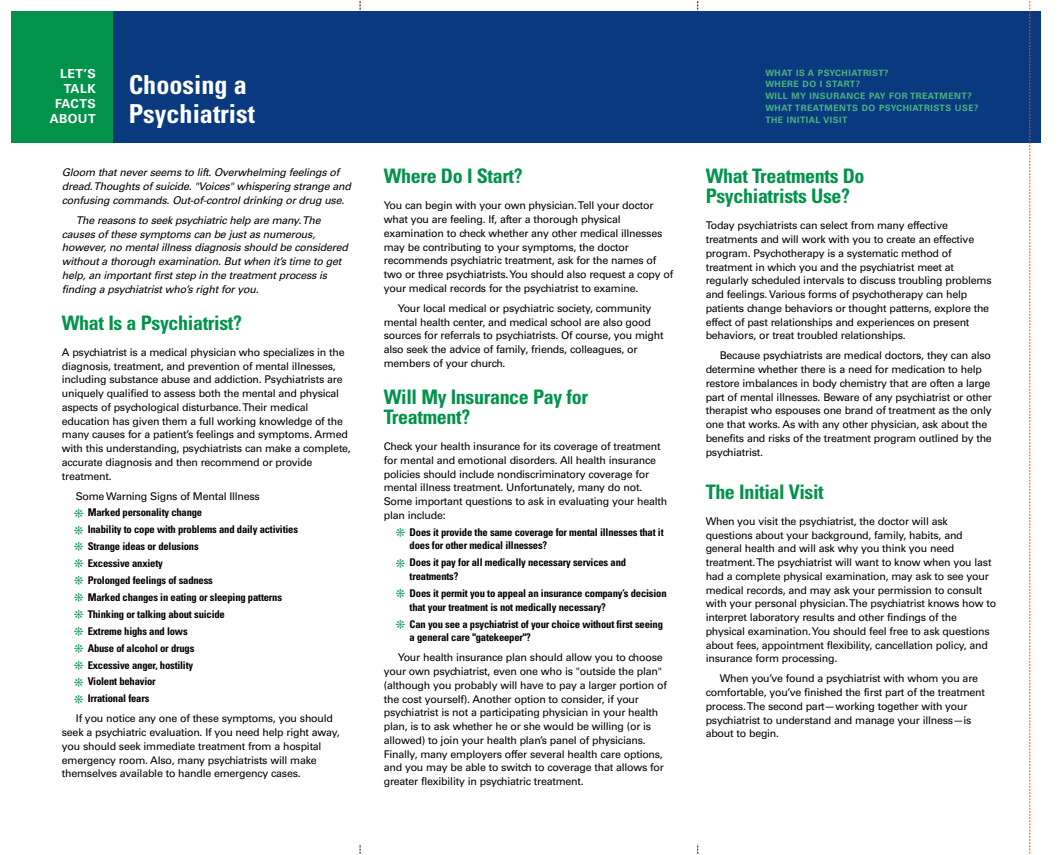
<style>
.page{position:relative;width:1058px;height:855px;background:#fff}
.page>*{position:absolute;margin:0;border:0;box-sizing:border-box;transform-origin:0 0}
.t1{font:700 condensed 26.12px/29.4px "Univers";color:#fff}
.t2{font:700 condensed 20px/20px "Univers";letter-spacing:-.02em;color:#009349}
.t3{font:700 12.5px/15px "Univers";letter-spacing:.03em;color:#fff;text-align:right}
.t4{font:10.62px/13.8px "Univers";letter-spacing:-.02em;color:#000}
.t5{font:700 condensed 10.62px/13.8px "Univers";letter-spacing:-.02em;color:#000}
.t6{font:italic 10.62px/13.8px "Univers";letter-spacing:-.02em;color:#000}
.t7{font:700 8.75px/11.9px "Univers";letter-spacing:.055em;color:#4db47f}
.s1{color:#009349}
.s2{font-weight:700;font-stretch:condensed}
</style>
<div class="page">
<svg style="left:360px;top:1px;width:1px;height:853px"></svg>
<div style="left:349px;top:11px;width:22px;height:833px;background:#fff"></div>
<svg style="left:697px;top:0;width:1px;height:854px"></svg>
<div style="left:686px;top:11px;width:23px;height:833px;background:#fff"></div>
<div style="left:22px;top:11px;width:1019px;height:132px;background:#093a7f"></div>
<div style="left:11px;top:11px;width:101px;height:132px;background:#009349"></div>
<svg style="left:1029px;top:1px;width:1px;height:854px"></svg>
<p class="t3" style="left:50px;top:67px;width:47px">LET’S<br>TALK<br>FACTS<br>ABOUT</p>
<p class="t7" style="left:765px;top:67px;width:215px">WHAT IS A PSYCHIATRIST?<br>WHERE DO I START?<br>WILL MY INSURANCE PAY FOR TREATMENT?<br>WHAT TREATMENTS DO PSYCHIATRISTS USE?<br>THE INITIAL VISIT</p>
<h1 class="t1" style="left:129px;top:72px;width:128px">Choosing a<br>Psychiatrist</h1>
<p class="t6" style="left:62px;top:167px;width:290px">Gloom that never seems to lift. Overwhelming feelings of dread. Thoughts of suicide. "Voices" whispering strange and confusing commands. Out-of-control drinking or drug use.</p>
<p class="t6" style="left:62px;top:214px;width:287px;text-indent:14px">The reasons to seek psychiatric help are many. The causes of these symptoms can be just as numerous, however, no mental illness diagnosis should be considered without a thorough examination. But when it’s time to get help, an important first step in the treatment process is finding a psychiatrist who’s right for you.</p>
<h2 class="t2" style="left:62px;top:314px;width:182px">What Is a Psychiatrist?</h2>
<p class="t4" style="left:62px;top:346px;width:290px">A psychiatrist is a medical physician who specializes in the diagnosis, treatment, and prevention of mental illnesses, including substance abuse and addiction. Psychiatrists are uniquely qualified to assess both the mental and physical aspects of psychological disturbance. Their medical education has given them a full working knowledge of the many causes for a patient’s feelings and symptoms. Armed with this understanding, psychiatrists can make a complete, accurate diagnosis and then recommend or provide treatment.</p>
<p class="t4" style="left:76px;top:490px;width:185px">Some Warning Signs of Mental Illness</p>
<p class="t5" style="left:74px;top:507px;width:130px"><span class="s1">❖</span> Marked personality change</p>
<p class="t5" style="left:74px;top:524px;width:226px"><span class="s1">❖</span> Inability to cope with problems and daily activities</p>
<p class="t5" style="left:74px;top:540px;width:127px"><span class="s1">❖</span> Strange ideas or delusions</p>
<p class="t5" style="left:74px;top:557px;width:91px"><span class="s1">❖</span> Excessive anxiety</p>
<p class="t5" style="left:74px;top:574px;width:141px"><span class="s1">❖</span> Prolonged feelings of sadness</p>
<p class="t5" style="left:74px;top:591px;width:210px"><span class="s1">❖</span> Marked changes in eating or sleeping patterns</p>
<p class="t5" style="left:74px;top:608px;width:153px"><span class="s1">❖</span> Thinking or talking about suicide</p>
<p class="t5" style="left:74px;top:625px;width:116px"><span class="s1">❖</span> Extreme highs and lows</p>
<p class="t5" style="left:74px;top:642px;width:122px"><span class="s1">❖</span> Abuse of alcohol or drugs</p>
<p class="t5" style="left:74px;top:659px;width:121px"><span class="s1">❖</span> Excessive anger, hostility</p>
<p class="t5" style="left:74px;top:676px;width:84px"><span class="s1">❖</span> Violent behavior</p>
<p class="t4" style="left:74px;top:690px;width:261px;line-height:20px"><span class="s1">❖</span> <span class="s2">Irrational fears<br></span>If you notice any one of these symptoms, you should</p>
<p class="t4" style="left:62px;top:726px;width:279px">seek a psychiatric evaluation. If you need help right away, you should seek immediate treatment from a hospital emergency room. Also, many psychiatrists will make themselves available to handle emergency cases.</p>
<h2 class="t2" style="left:384px;top:168px;width:140px">Where Do I Start?</h2>
<p class="t4" style="left:384px;top:200px;width:291px">You can begin with your own physician. Tell your doctor what you are feeling. If, after a thorough physical examination to check whether any other medical illnesses may be contributing to your symptoms, the doctor recommends psychiatric treatment, ask for the names of two or three psychiatrists. You should also request a copy of your medical records for the psychiatrist to examine.</p>
<p class="t4" style="left:384px;top:302px;width:281px;text-indent:14px">Your local medical or psychiatric society, community mental health center, and medical school are also good sources for referrals to psychiatrists. Of course, you might also seek the advice of family, friends, colleagues, or members of your church.</p>
<h2 class="t2" style="left:384px;top:388px;width:206px">Will My Insurance Pay for<br>Treatment?</h2>
<p class="t4" style="left:384px;top:440px;width:285px">Check your health insurance for its coverage of treatment for mental and emotional disorders. All health insurance policies should include nondiscriminatory coverage for mental illness treatment. Unfortunately, many do not.<br>Some important questions to ask in evaluating your health plan include:</p>
<p class="t5" style="left:409px;top:526px;width:255px;text-indent:-14px"><span class="s1">❖</span> Does it provide the same coverage for mental illnesses that it does for other medical illnesses?</p>
<p class="t5" style="left:409px;top:557px;width:218px;text-indent:-14px"><span class="s1">❖</span> Does it pay for all medically necessary services and treatments?</p>
<p class="t5" style="left:409px;top:587px;width:258px;text-indent:-14px"><span class="s1">❖</span> Does it permit you to appeal an insurance company’s decision that your treatment is not medically necessary?</p>
<p class="t5" style="left:409px;top:618px;width:255px;text-indent:-14px"><span class="s1">❖</span> Can you see a psychiatrist of your choice without first seeing a general care "gatekeeper"?</p>
<p class="t4" style="left:384px;top:652px;width:284px;text-indent:14px">Your health insurance plan should allow you to choose your own psychiatrist, even one who is "outside the plan" (although you probably will have to pay a larger portion of the cost yourself). Another option to consider, if your psychiatrist is not a participating physician in your health plan, is to ask whether he or she would be willing (or is allowed) to join your health plan’s panel of physicians.<br>Finally, many employers offer several health care options, and you may be able to switch to coverage that allows for greater flexibility in psychiatric treatment.</p>
<h2 class="t2" style="left:705px;top:168px;width:160px">What Treatments Do<br>Psychiatrists Use?</h2>
<p class="t4" style="left:705px;top:220px;width:287px">Today psychiatrists can select from many effective treatments and will work with you to create an effective program. Psychotherapy is a systematic method of treatment in which you and the psychiatrist meet at regularly scheduled intervals to discuss troubling problems and feelings. Various forms of psychotherapy can help patients change behaviors or thought patterns, explore the effect of past relationships and experiences on present behaviors, or treat troubled relationships.</p>
<p class="t4" style="left:705px;top:350px;width:288px;text-indent:14px">Because psychiatrists are medical doctors, they can also determine whether there is a need for medication to help restore imbalances in body chemistry that are often a large part of mental illnesses. Beware of any psychiatrist or other therapist who espouses one brand of treatment as the only one that works. As with any other physician, ask about the benefits and risks of the treatment program outlined by the psychiatrist.</p>
<h2 class="t2" style="left:705px;top:483px;width:120px">The Initial Visit</h2>
<p class="t4" style="left:705px;top:515px;width:292px">When you visit the psychiatrist, the doctor will ask questions about your background, family, habits, and general health and will ask why you think you need treatment. The psychiatrist will want to know when you last had a complete physical examination, may ask to see your medical records, and may ask your permission to consult with your personal physician. The psychiatrist knows how to interpret laboratory results and other findings of the physical examination. You should feel free to ask questions about fees, appointment flexibility, cancellation policy, and insurance form processing.</p>
<p class="t4" style="left:705px;top:673px;width:281px;text-indent:14px">When you’ve found a psychiatrist with whom you are comfortable, you’ve finished the first part of the treatment process. The second part—working together with your psychiatrist to understand and manage your illness—is about to begin.</p>
</div>
